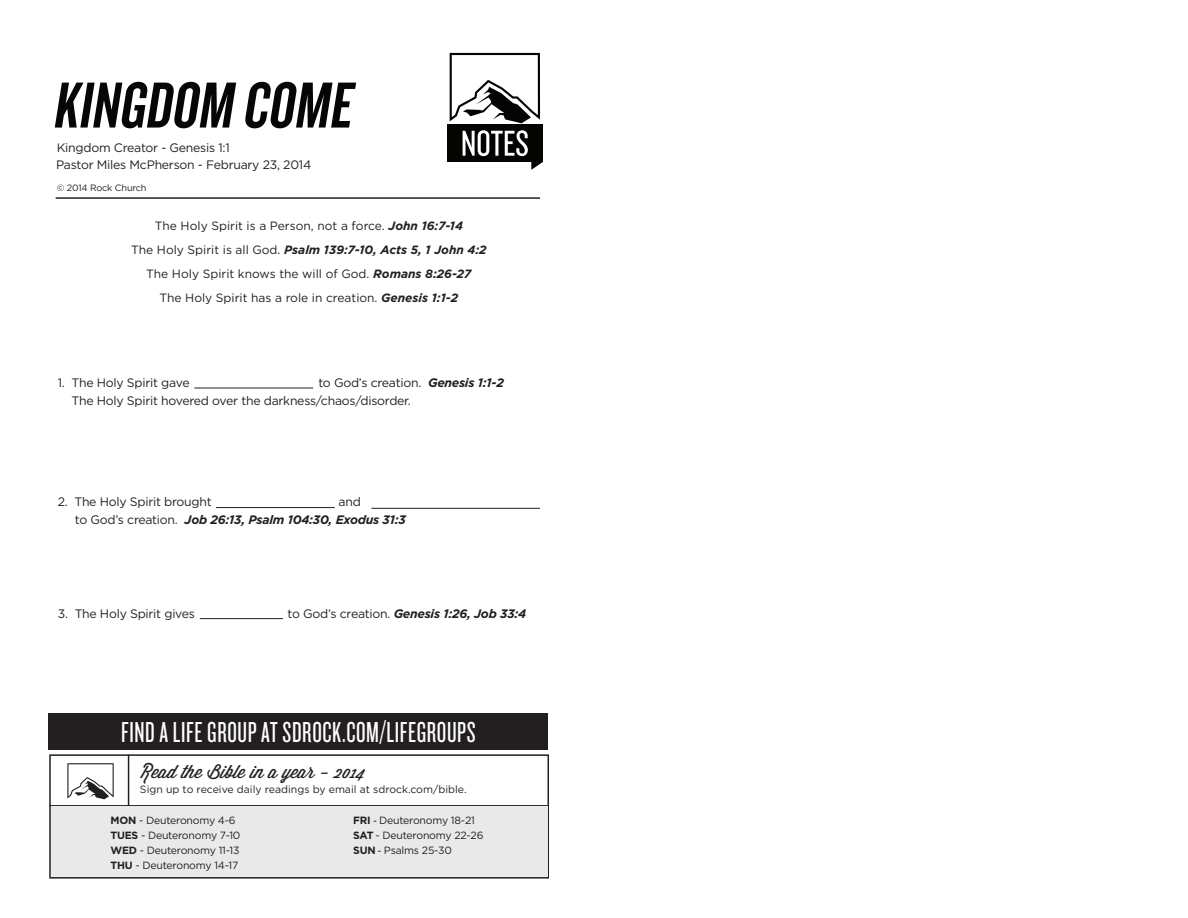
<style>
.page{position:relative;width:1188px;height:918px;background:#fff}
.page>*{position:absolute;margin:0;border:0;box-sizing:border-box;transform-origin:0 0}
.t1{font:italic 67.5px "Knockout HTF48 Featherweight";color:#070607}
.t2{font:30px "Knockout HTF27 Junior Bantamwt";letter-spacing:.02em;color:#fff}
.t3{font:18px "Wisdom Script";color:#231f20}
.t4{font:12.3px/18px "Gotham HTF";letter-spacing:-.02em;color:#231f20}
.t5{font:italic 700 12.3px/18px "Gotham HTF";letter-spacing:-.02em;color:#231f20}
.t6{font:12px/24px "Gotham HTF";color:#231f20;text-align:center}
.t7{font:10.5px/15px "Gotham HTF";letter-spacing:-.02em;color:#231f20}
.t8{font:10.5px "Gotham HTF";color:#231f20}
.t9{font:9.15px "Gotham HTF";letter-spacing:-.02em;color:#231f20}
.s1{font-style:inherit}
.s2{font-weight:700;font-style:italic}
.s3{font-weight:400;font-style:normal}
.s4{font-weight:700}
.s5{font-family:"Myriad Pro";font-weight:600}
</style>
<div class="page">
<svg style="left:450px;top:53px;width:90px;height:70px"></svg>
<hr style="left:56px;top:197px;width:484px;height:2px;background:#231f20">
<div style="left:49px;top:713px;width:499px;height:37px;background:#231f20"></div>
<div style="left:49px;top:754px;width:500px;height:125px;border:2px solid #231f20"></div>
<hr style="left:128px;top:755px;width:1px;height:51px;background:#231f20">
<hr style="left:50px;top:805px;width:498px;height:2px;background:#231f20">
<div style="left:51px;top:807px;width:497px;height:70px;background:#e9e9e9"></div>
<svg style="left:67px;top:763px;width:47px;height:36px"></svg>
<div style="left:447px;top:125px;width:96px;height:37px;background:#040503"></div>
<svg style="left:463px;top:130px;width:65px;height:26px"></svg>
<svg style="left:531px;top:162px;width:12px;height:8px"></svg>
<hr style="left:194px;top:388px;width:119px;height:1px;background:#231f20">
<hr style="left:200px;top:618px;width:83px;height:1px;background:#231f20">
<hr style="left:216px;top:507px;width:119px;height:1px;background:#231f20">
<hr style="left:372px;top:508px;width:168px;height:1px;background:#231f20">
<h1 class="t1" style="left:52px;top:71px;width:311px">KINGDOM COME</h1>
<p class="t4" style="left:56px;top:156px;width:257px">Pastor Miles McPherson - February 23, 2014</p>
<p class="t4" style="left:57px;top:138px;width:175px">Kingdom Creator - Genesis 1:1</p>
<p class="t9" style="left:57px;top:183px;width:91px">© 2014 Rock Church</p>
<p class="t6" style="left:131px;top:214px;width:357px"><span class="s1">T</span>he Holy Spirit is a Person, not a force. <span class="s2">John 16:7-14<br></span>The Holy Spirit is all God. <span class="s2">Psalm 139:7-10, Acts 5, 1 John 4:2<br></span>The Holy Spirit knows the will of God. <span class="s2">Romans 8:26-27<br></span>The Holy Spirit has a role in creation. <span class="s2">Genesis 1:1-2</span></p>
<p class="t4" style="left:58px;top:373px;width:133px">1. The Holy Spirit gave</p>
<p class="t4" style="left:72px;top:373px;width:434px;text-indent:247px">to God’s creation. <span class="s2">Genesis 1:1-2<br></span>The Holy Spirit hovered over the darkness/chaos/disorder.</p>
<p class="t4" style="left:58px;top:492px;width:155px">2. The Holy Spirit brought</p>
<p class="t5" style="left:75px;top:492px;width:332px;text-indent:264px"><span class="s3">and<br>to God’s creation.</span> Job 26:13, Psalm 104:30, Exodus 31:3</p>
<p class="t4" style="left:58px;top:604px;width:139px">3. The Holy Spirit gives</p>
<p class="t5" style="left:287px;top:604px;width:240px"><span class="s3">to God’s creation.</span> Genesis 1:26, Job 33:4</p>
<h2 class="t2" style="left:121px;top:718px;width:356px">FIND A LIFE GROUP AT SDROCK.COM/LIFEGROUPS</h2>
<h3 class="t3" style="left:140px;top:758px;width:227px">Read the Bible in a year - 2014</h3>
<p class="t8" style="left:140px;top:784px;width:328px">Sign up to receive daily readings by email at sdrock.com/bible.</p>
<p class="t7" style="left:110px;top:813px;width:132px"><span class="s4">MON</span> - Deuteronomy 4-6<br><span class="s4">TUES</span> - Deuteronomy 7-10<br><span class="s4">WED</span> - Deuteronomy 11-13<br><span class="s4">THU</span> - Deuteronomy 14-17</p>
<p class="t7" style="left:353px;top:813px;width:132px"><span class="s4">FRI</span> <span class="s5">-</span> Deuteronomy 18-21<br><span class="s4">SAT</span> - Deuteronomy 22-26<br><span class="s4">SUN</span> <span class="s5">-</span> Psalms 25-30</p>
</div>
